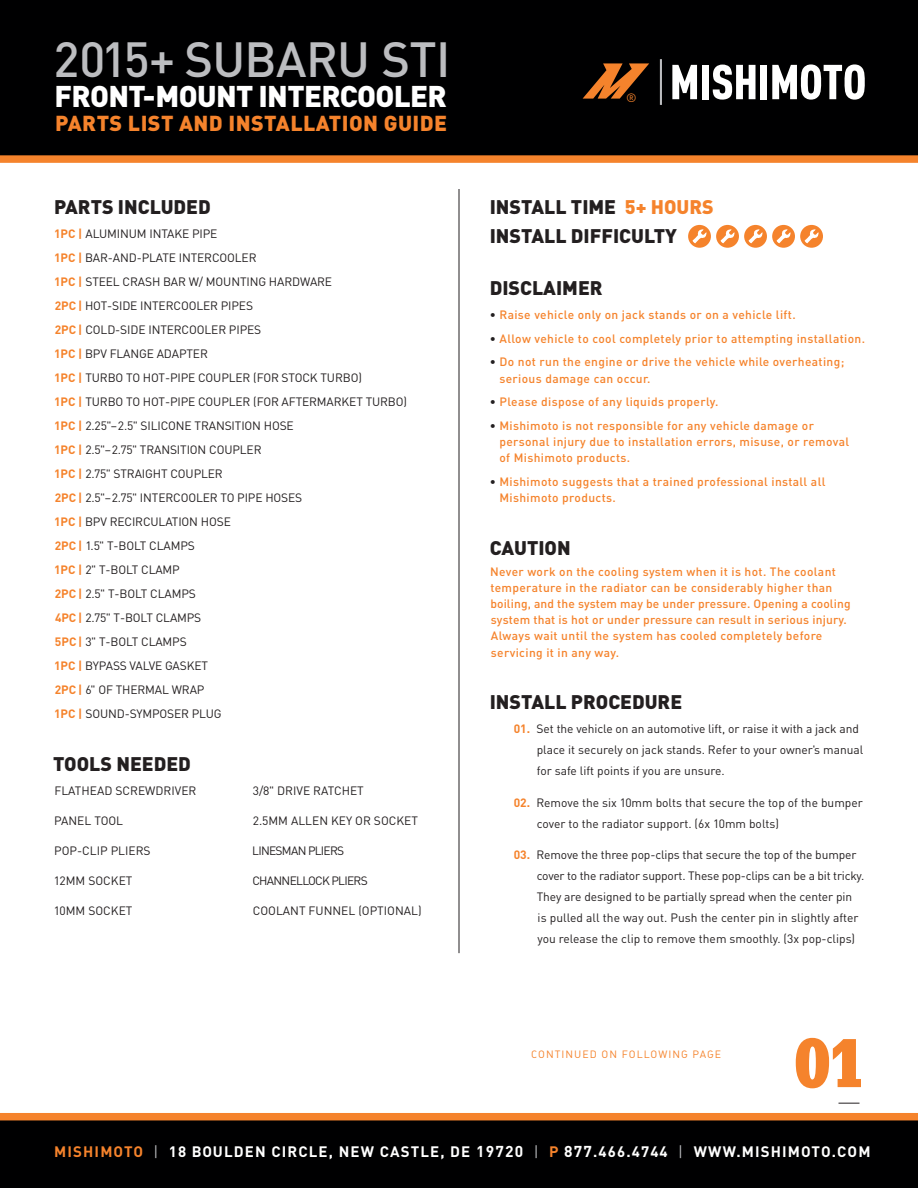
<style>
.page{position:relative;width:918px;height:1188px;background:#fff}
.page>*{position:absolute;margin:0;border:0;box-sizing:border-box;transform-origin:0 0}
.t1{font:72px "URW Egyptienne T Bold Extr Narr";color:#f5832c}
.t2{font:500 48.75px "DIN";letter-spacing:-.015em;color:#bcbdc0}
.t3{font:900 29.7px "DIN";letter-spacing:-.025em;color:#fff}
.t4{font:900 21.45px "DIN";letter-spacing:.02em;color:#f5832c}
.t5{font:900 19.5px/28.5px "DIN";color:#231f20}
.t6{font:700 15px "DIN";letter-spacing:.075em;color:#fff}
.t7{font:12px/24px "DIN";letter-spacing:-.01em;color:#231f20}
.t8{font:500 12px/16.2px "DIN";letter-spacing:.03em;color:#f5832c}
.t9{font:12px "DIN";letter-spacing:-.06em;color:#231f20}
.t10{font:12px "DIN";color:#f5832c}
.t11{font:10.5px "DIN Regular Alternate";letter-spacing:.1em;color:#f5832c}
.s1{color:#f5832c}
.s2{color:#231f20}
.s3{font-weight:700;color:#f5832c}
.s4{font-weight:400;color:#bcbdc0}
.s5{font-size:15.6px}
</style>
<div class="page">
<div style="left:0;top:0;width:918px;height:163px;background:#000001"></div>
<svg style="left:672px;top:65px;width:25px;height:34px"></svg>
<div style="left:702px;top:65px;width:7px;height:34px;background:#fff"></div>
<svg style="left:713px;top:65px;width:43px;height:35px"></svg>
<div style="left:760px;top:65px;width:7px;height:34px;background:#fff"></div>
<svg style="left:772px;top:64px;width:93px;height:36px"></svg>
<svg style="left:583px;top:63px;width:66px;height:36px;background:#723d15"></svg>
<hr style="left:660px;top:59px;width:2px;height:46px;background:#bcbdc0">
<svg style="left:839px;top:1103px;width:21px;height:1px"></svg>
<hr style="left:459px;top:189px;width:1px;height:764px;background:#231f20">
<svg style="left:688px;top:225px;width:135px;height:23px"></svg>
<svg style="left:0;top:1113px;width:918px;height:75px;background:#180d05"></svg>
<h2 class="t2" style="left:54px;top:29px;width:398px">2015+ SUBARU STI</h2>
<h3 class="t3" style="left:55px;top:76px;width:394px">FRONT-MOUNT INTERCOOLER</h3>
<h3 class="t4" style="left:55px;top:108px;width:394px">PARTS LIST AND INSTALLATION GUIDE</h3>
<p class="t10" style="left:626px;top:90px;width:12px">®</p>
<h3 class="t5" style="left:54px;top:192px;width:158px">PARTS INCLUDED</h3>
<h3 class="t5" style="left:490px;top:192px;width:225px">INSTALL TIME <span class="s1">5+ HOURS<br></span>INSTALL DIFFICULTY</h3>
<h3 class="t5" style="left:490px;top:273px;width:114px">DISCLAIMER</h3>
<p class="t8" style="left:490px;top:306px;width:307px"><span class="s2">•</span> Raise vehicle only on jack stands or on a vehicle lift.</p>
<p class="t8" style="left:490px;top:330px;width:377px"><span class="s2">•</span> Allow vehicle to cool completely prior to attempting installation.</p>
<p class="t8" style="left:499px;top:354px;width:346px;text-indent:-10px"><span class="s2">•</span> Do not run the engine or drive the vehicle while overheating; serious damage can occur.</p>
<p class="t8" style="left:490px;top:393px;width:230px"><span class="s2">•</span> Please dispose of any liquids properly.</p>
<p class="t8" style="left:499px;top:417px;width:351px;text-indent:-10px"><span class="s2">•</span> Mishimoto is not responsible for any vehicle damage or personal injury due to installation errors, misuse, or removal of Mishimoto products.</p>
<p class="t8" style="left:499px;top:473px;width:328px;text-indent:-10px"><span class="s2">•</span> Mishimoto suggests that a trained professional install all<br>Mishimoto products.</p>
<h3 class="t5" style="left:490px;top:532px;width:83px">CAUTION</h3>
<p class="t8" style="left:490px;top:563px;width:362px">Never work on the cooling system when it is hot. The coolant temperature in the radiator can be considerably higher than boiling, and the system may be under pressure. Opening a cooling system that is hot or under pressure can result in serious injury.<br>Always wait until the system has cooled completely before servicing it in any way.</p>
<h3 class="t5" style="left:490px;top:687px;width:194px">INSTALL PROCEDURE</h3>
<p class="t7" style="left:537px;top:718px;width:328px;line-height:21px;text-indent:-23px"><span class="s3">01.</span> Set the vehicle on an automotive lift, or raise it with a jack and place it securely on jack stands. Refer to your owner's manual for safe lift points if you are unsure.</p>
<p class="t7" style="left:537px;top:791px;width:327px;line-height:21px;text-indent:-23px"><span class="s3">02.</span> Remove the six 10mm bolts that secure the top of the bumper cover to the radiator support. (6x 10mm bolts)</p>
<p class="t7" style="left:537px;top:844px;width:329px;line-height:21px;text-indent:-23px"><span class="s3">03.</span> Remove the three pop-clips that secure the top of the bumper cover to the radiator support. These pop-clips can be a bit tricky.<br>They are designed to be partially spread when the center pin is pulled all the way out. Push the center pin in slightly after you release the clip to remove them smoothly. (3x pop-clips)</p>
<p class="t7" style="left:54px;top:221px;width:355px"><span class="s3">1PC |</span> ALUMINUM INTAKE PIPE<br><span class="s3">1PC |</span> BAR-AND-PLATE INTERCOOLER<br><span class="s3">1PC |</span> STEEL CRASH BAR W/ MOUNTING HARDWARE<br><span class="s3">2PC |</span> HOT-SIDE INTERCOOLER PIPES<br><span class="s3">2PC |</span> COLD-SIDE INTERCOOLER PIPES<br><span class="s3">1PC |</span> BPV FLANGE ADAPTER<br><span class="s3">1PC |</span> TURBO TO HOT-PIPE COUPLER (FOR STOCK TURBO)<br><span class="s3">1PC |</span> TURBO TO HOT-PIPE COUPLER (FOR AFTERMARKET TURBO)<br><span class="s3">1PC |</span> 2.25"–2.5" SILICONE TRANSITION HOSE<br><span class="s3">1PC |</span> 2.5"–2.75" TRANSITION COUPLER<br><span class="s3">1PC |</span> 2.75" STRAIGHT COUPLER<br><span class="s3">2PC |</span> 2.5"–2.75" INTERCOOLER TO PIPE HOSES<br><span class="s3">1PC |</span> BPV RECIRCULATION HOSE<br><span class="s3">2PC |</span> 1.5" T-BOLT CLAMPS<br><span class="s3">1PC |</span> 2" T-BOLT CLAMP<br><span class="s3">2PC |</span> 2.5" T-BOLT CLAMPS<br><span class="s3">4PC |</span> 2.75" T-BOLT CLAMPS<br><span class="s3">5PC |</span> 3" T-BOLT CLAMPS<br><span class="s3">1PC |</span> BYPASS VALVE GASKET<br><span class="s3">2PC |</span> 6" OF THERMAL WRAP<br><span class="s3">1PC |</span> SOUND-SYMPOSER PLUG</p>
<h3 class="t5" style="left:53px;top:748px;width:139px">TOOLS NEEDED</h3>
<p class="t7" style="left:253px;top:778px;width:113px">3/8" DRIVE RATCHET</p>
<p class="t7" style="left:253px;top:808px;width:167px">2.5MM ALLEN KEY OR SOCKET</p>
<p class="t9" style="left:252px;top:843px;width:94px">LINESMAN PLIERS</p>
<p class="t9" style="left:252px;top:873px;width:117px">CHANNELLOCK PLIERS</p>
<p class="t7" style="left:253px;top:898px;width:170px">COOLANT FUNNEL (OPTIONAL)</p>
<p class="t7" style="left:54px;top:778px;width:143px">FLATHEAD SCREWDRIVER</p>
<p class="t7" style="left:54px;top:808px;width:70px">PANEL TOOL</p>
<p class="t7" style="left:54px;top:838px;width:98px">POP-CLIP PLIERS</p>
<p class="t7" style="left:54px;top:868px;width:80px">12MM SOCKET</p>
<p class="t7" style="left:54px;top:898px;width:80px">10MM SOCKET</p>
<p class="t11" style="left:531px;top:1047px;width:191px">CONTINUED ON FOLLOWING PAGE</p>
<h1 class="t1" style="left:794px;top:1020px;width:72px">01</h1>
<p class="t6" style="left:54px;top:1142px;width:818px"><span class="s1">MISHIMOTO</span> <span class="s4">|</span> 18 BOULDEN CIRCLE, NEW CASTLE, DE <span class="s5">19720</span> <span class="s4">|</span> <span class="s1">P</span> <span class="s5">877</span>.466.4744 <span class="s4">|</span> WWW.MISHIMOTO.COM</p>
</div>
